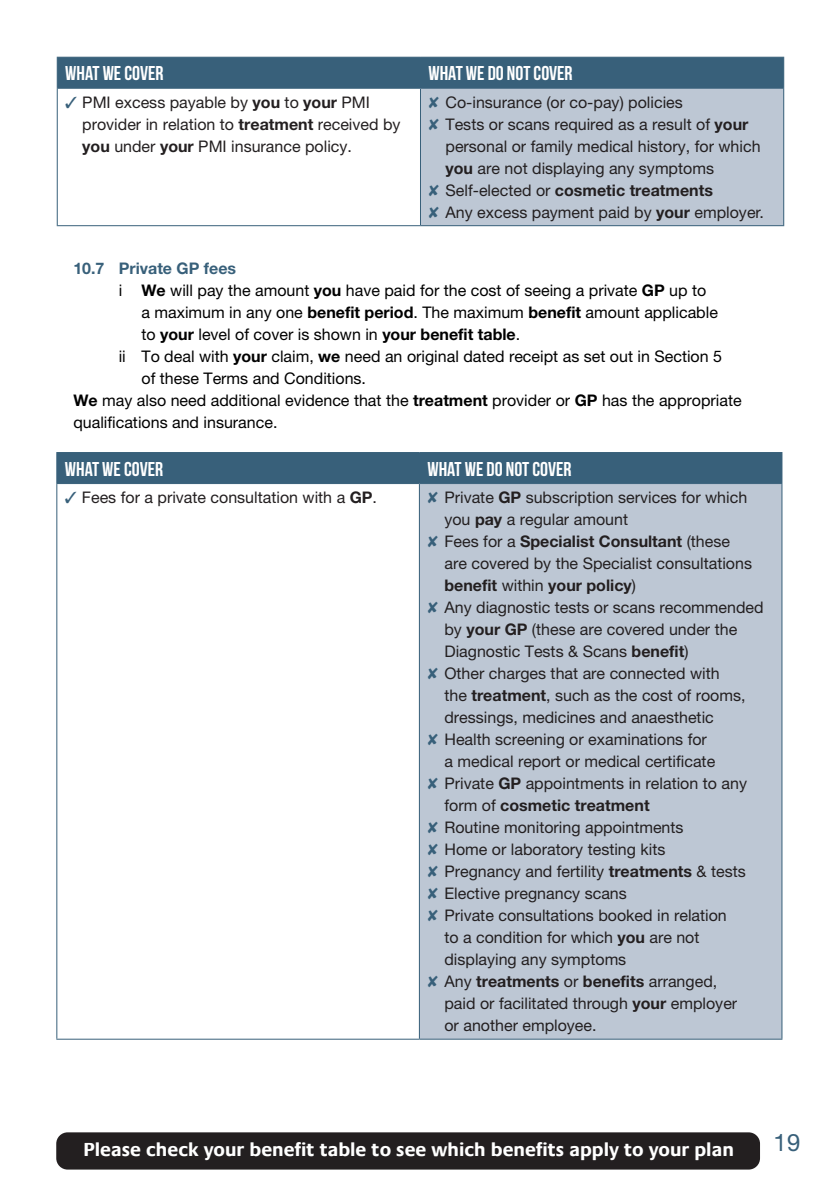
<style>
.page{position:relative;width:840px;height:1191px;background:#fff}
.page>*{position:absolute;margin:0;border:0;box-sizing:border-box;transform-origin:0 0}
.t1{font:24px "Helvetica Neue LT Std";color:#38607a}
.t2{font:700 20px "Bebas Neue";color:#fff}
.t3{font:700 19px "Praxis Com";color:#fff}
.t4{font:16px/22px "Helvetica Neue LT Std";color:#231f20}
.t5{font:16px/22px "Helvetica Neue LT Std";color:#000}
.t6{font:700 16px "Helvetica Neue LT Std";color:#231f20}
.t7{font:700 16px "Helvetica Neue LT Std";color:#38607a}
.s1{color:#38607a}
.s2{font-weight:700}
.s3{font-weight:400}
</style>
<div class="page">
<div style="left:56px;top:1132px;width:703px;height:37px;background:#231f20;border-radius:11px"></div>
<div style="left:58px;top:58px;width:724px;height:30px;background:#38607a"></div>
<div style="left:420px;top:88px;width:363px;height:138px;background:#bdc7d4"></div>
<hr style="left:57px;top:58px;width:1px;height:30px;background:#38607a">
<hr style="left:57px;top:57px;width:363px;height:1px;background:#38607a">
<hr style="left:420px;top:58px;width:1px;height:30px;background:#38607a">
<hr style="left:420px;top:57px;width:363px;height:1px;background:#38607a">
<hr style="left:782px;top:58px;width:1px;height:30px;background:#38607a">
<hr style="left:57px;top:89px;width:1px;height:136px;background:#38607a">
<hr style="left:57px;top:88px;width:363px;height:1px;background:#38607a">
<hr style="left:57px;top:225px;width:363px;height:1px;background:#38607a">
<hr style="left:420px;top:89px;width:1px;height:136px;background:#38607a">
<hr style="left:420px;top:88px;width:363px;height:1px;background:#38607a">
<hr style="left:782px;top:89px;width:1px;height:136px;background:#38607a">
<hr style="left:420px;top:225px;width:363px;height:1px;background:#38607a">
<div style="left:57px;top:453px;width:724px;height:30px;background:#38607a"></div>
<div style="left:419px;top:483px;width:362px;height:556px;background:#bdc7d4"></div>
<hr style="left:56px;top:453px;width:1px;height:30px;background:#38607a">
<hr style="left:56px;top:452px;width:363px;height:1px;background:#38607a">
<hr style="left:418px;top:453px;width:1px;height:30px;background:#38607a">
<hr style="left:419px;top:452px;width:363px;height:1px;background:#38607a">
<hr style="left:781px;top:453px;width:1px;height:30px;background:#38607a">
<hr style="left:56px;top:484px;width:1px;height:554px;background:#38607a">
<hr style="left:56px;top:483px;width:363px;height:1px;background:#38607a">
<hr style="left:56px;top:1038px;width:363px;height:1px;background:#38607a">
<hr style="left:418px;top:484px;width:1px;height:554px;background:#38607a">
<hr style="left:419px;top:483px;width:363px;height:1px;background:#38607a">
<hr style="left:781px;top:484px;width:1px;height:554px;background:#38607a">
<hr style="left:419px;top:1038px;width:363px;height:1px;background:#38607a">
<p class="t2" style="left:65px;top:62px;width:100px">WHAT WE COVER</p>
<p class="t2" style="left:428px;top:62px;width:146px">WHAT WE DO NOT COVER</p>
<p class="t4" style="left:82px;top:91px;width:319px;text-indent:-17px"><span class="s1">✓</span> PMI excess payable by <span class="s2">you</span> to <span class="s2">your</span> PMI provider in relation to <span class="s2">treatment</span> received by <span class="s2">you</span> under <span class="s2">your</span> PMI insurance policy.</p>
<p class="t4" style="left:428px;top:91px;width:256px"><span class="s1">✘</span> Co-insurance (or co-pay) policies</p>
<p class="t4" style="left:445px;top:113px;width:316px;text-indent:-17px"><span class="s1">✘</span> Tests or scans required as a result of <span class="s2">your </span>personal or family medical history, for which <span class="s2">you</span> are not displaying any symptoms</p>
<p class="t6" style="left:428px;top:180px;width:286px"><span class="s1">✘</span> <span class="s3">Self-elected or</span> cosmetic treatments</p>
<p class="t4" style="left:428px;top:201px;width:337px"><span class="s1">✘</span> Any excess payment paid by <span class="s2">your</span> employer.</p>
<p class="t7" style="left:73px;top:258px;width:164px">10.7 Private GP fees</p>
<p class="t5" style="left:141px;top:279px;width:577px;text-indent:-23px">i <span class="s2">We</span> will pay the amount <span class="s2">you</span> have paid for the cost of seeing a private <span class="s2">GP</span> up to a maximum in any one <span class="s2">benefit period</span>. The maximum <span class="s2">benefit</span> amount applicable to <span class="s2">your</span> level of cover is shown in <span class="s2">your benefit table</span>.</p>
<p class="t5" style="left:141px;top:345px;width:581px;text-indent:-23px">ii To deal with <span class="s2">your</span> claim, <span class="s2">we</span> need an original dated receipt as set out in Section 5 of these Terms and Conditions.</p>
<p class="t5" style="left:73px;top:389px;width:669px"><span class="s2">We</span> may also need additional evidence that the <span class="s2">treatment</span> provider or <span class="s2">GP</span> has the appropriate qualifications and insurance.</p>
<p class="t2" style="left:65px;top:458px;width:100px">WHAT WE COVER</p>
<p class="t2" style="left:427px;top:458px;width:146px">WHAT WE DO NOT COVER</p>
<p class="t4" style="left:65px;top:486px;width:313px"><span class="s1">✓</span> Fees for a private consultation with a <span class="s2">GP</span>.</p>
<p class="t4" style="left:444px;top:486px;width:304px;text-indent:-17px"><span class="s1">✘</span> Private <span class="s2">GP</span> subscription services for which you <span class="s2">pay</span> a regular amount</p>
<p class="t4" style="left:444px;top:530px;width:309px;text-indent:-17px"><span class="s1">✘</span> Fees for a <span class="s2">Specialist Consultant</span> (these are covered by the Specialist consultations <span class="s2">benefit</span> within <span class="s2">your policy</span>)</p>
<p class="t4" style="left:444px;top:596px;width:320px;text-indent:-17px"><span class="s1">✘</span> Any diagnostic tests or scans recommended by <span class="s2">your GP</span> (these are covered under the<br>Diagnostic Tests &amp; Scans <span class="s2">benefit</span>)</p>
<p class="t4" style="left:444px;top:662px;width:302px;text-indent:-17px"><span class="s1">✘</span> Other charges that are connected with the <span class="s2">treatment</span>, such as the cost of rooms, dressings, medicines and anaesthetic</p>
<p class="t4" style="left:444px;top:728px;width:272px;text-indent:-17px"><span class="s1">✘</span> Health screening or examinations for a medical report or medical certificate</p>
<p class="t4" style="left:444px;top:772px;width:304px;text-indent:-17px"><span class="s1">✘</span> Private <span class="s2">GP</span> appointments in relation to any form of <span class="s2">cosmetic treatment</span></p>
<p class="t4" style="left:427px;top:816px;width:257px"><span class="s1">✘</span> Routine monitoring appointments</p>
<p class="t4" style="left:427px;top:838px;width:239px"><span class="s1">✘</span> Home or laboratory testing kits</p>
<p class="t4" style="left:427px;top:860px;width:320px"><span class="s1">✘</span> Pregnancy and fertility <span class="s2">treatments</span> &amp; tests</p>
<p class="t4" style="left:427px;top:882px;width:201px"><span class="s1">✘</span> Elective pregnancy scans</p>
<p class="t4" style="left:444px;top:904px;width:284px;text-indent:-17px"><span class="s1">✘</span> Private consultations booked in relation to a condition for which <span class="s2">you</span> are not displaying any symptoms</p>
<p class="t4" style="left:444px;top:970px;width:294px;text-indent:-17px"><span class="s1">✘</span> Any <span class="s2">treatments</span> or <span class="s2">benefits</span> arranged, paid or facilitated through <span class="s2">your</span> employer or another employee.</p>
<p class="t3" style="left:83px;top:1138px;width:651px">Please check your benefit table to see which benefits apply to your plan</p>
<p class="t1" style="left:773px;top:1128px;width:28px">19</p>
</div>
